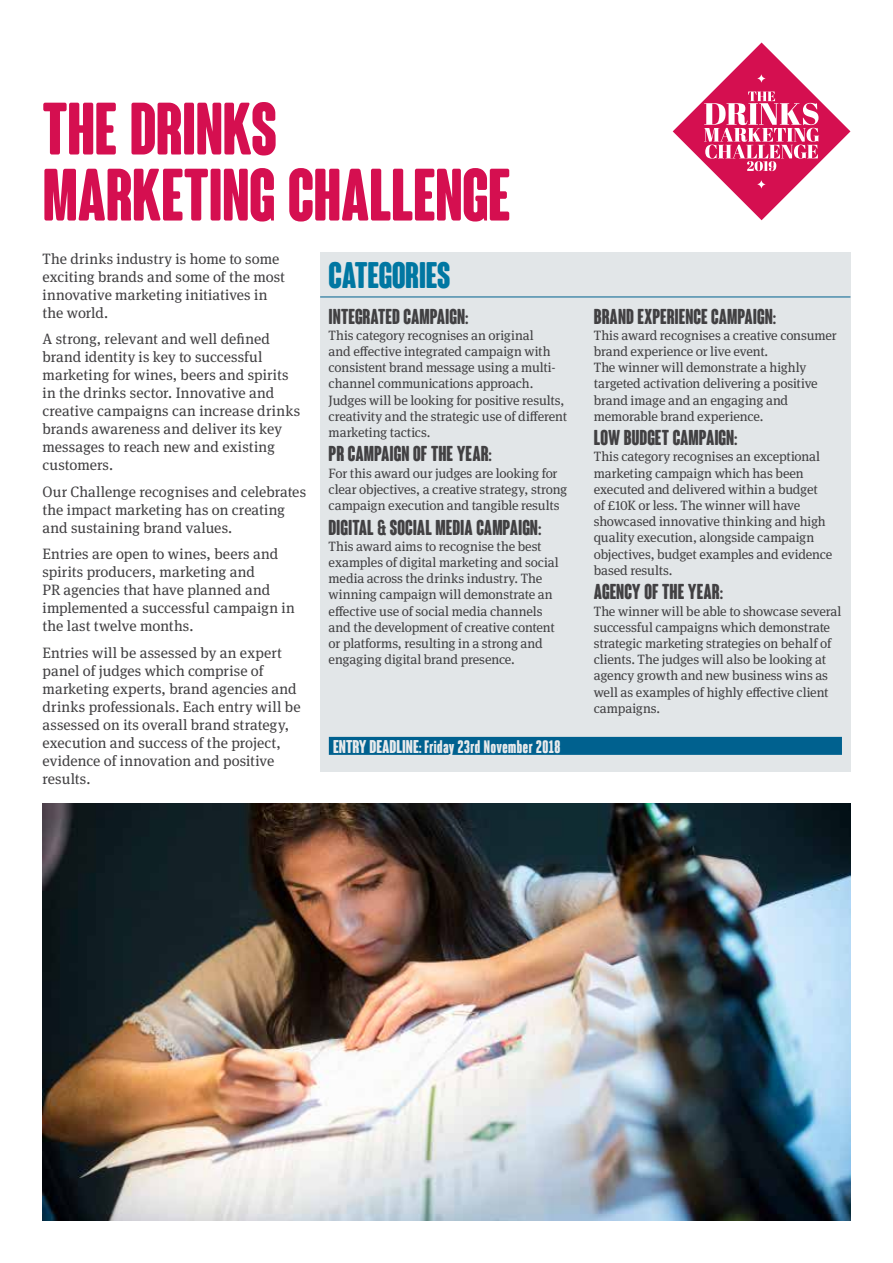
<style>
.page{position:relative;width:893px;height:1263px;background:#fff}
.page>*{position:absolute;margin:0;border:0;box-sizing:border-box;transform-origin:0 0}
.t1{font:700 condensed 72px/66px "Coluna Rounded";letter-spacing:-.005em;color:#d50f50}
.t2{font:700 condensed 36px "Coluna Rounded";letter-spacing:-.005em;color:#0077a2}
.t3{font:700 condensed 21px "Coluna Rounded";color:#414042}
.t4{font:900 18px "Heroic Condensed";color:#e9ebec}
.t5{font:15px/18px "Meta Serif OT";letter-spacing:.005em;color:#414042}
.t6{font:13.5px/16.2px "Meta Serif OT";letter-spacing:-.01em;color:#414042}
.s1{font-family:"Coluna Rounded";font-weight:700;font-stretch:condensed}
</style>
<div class="page">
<div style="left:320px;top:252px;width:530px;height:520px;background:#e2e6e8"></div>
<hr style="left:320px;top:297px;width:530px;height:1px;background:#00618f">
<img style="left:43px;top:803px;width:807px;height:417px">
<div style="left:329px;top:737px;width:513px;height:18px;background:#00618f"></div>
<svg style="left:673px;top:43px;width:177px;height:177px"></svg>
<h1 class="t1" style="left:43px;top:103px;width:469px">THE DRINKS<br>MARKETING CHALLENGE</h1>
<p class="t5" style="left:43px;top:250px;width:244px">The drinks industry is home to some exciting brands and some of the most innovative marketing initiatives in the world.</p>
<p class="t5" style="left:43px;top:330px;width:259px">A strong, relevant and well defined brand identity is key to successful marketing for wines, beers and spirits in the drinks sector. Innovative and creative campaigns can increase drinks brands awareness and deliver its key messages to reach new and existing customers.</p>
<p class="t5" style="left:43px;top:483px;width:265px">Our Challenge recognises and celebrates the impact marketing has on creating and sustaining brand values.</p>
<p class="t5" style="left:43px;top:545px;width:254px">Entries are open to wines, beers and spirits producers, marketing and<br>PR agencies that have planned and implemented a successful campaign in the last twelve months.</p>
<p class="t5" style="left:43px;top:644px;width:260px">Entries will be assessed by an expert panel of judges which comprise of marketing experts, brand agencies and drinks professionals. Each entry will be assessed on its overall brand strategy, execution and success of the project, evidence of innovation and positive results.</p>
<h2 class="t2" style="left:329px;top:255px;width:123px">CATEGORIES</h2>
<h3 class="t3" style="left:329px;top:305px;width:141px">INTEGRATED CAMPAIGN:</h3>
<p class="t6" style="left:329px;top:327px;width:240px">This category recognises an original<br>and effective integrated campaign with consistent brand message using a multi&shy;channel communications approach.<br>Judges will be looking for positive results, creativity and the strategic use of different marketing tactics.</p>
<h3 class="t3" style="left:329px;top:443px;width:165px">PR CAMPAIGN OF THE YEAR:</h3>
<p class="t6" style="left:329px;top:465px;width:240px">For this award our judges are looking for clear objectives, a creative strategy, strong campaign execution and tangible results</p>
<h3 class="t3" style="left:329px;top:516px;width:214px">DIGITAL &amp; SOCIAL MEDIA CAMPAIGN:</h3>
<p class="t6" style="left:329px;top:538px;width:232px">This award aims to recognise the best examples of digital marketing and social media across the drinks industry. The winning campaign will demonstrate an effective use of social media channels and the development of creative content or platforms, resulting in a strong and engaging digital brand presence.</p>
<h3 class="t4" style="left:333px;top:737px;width:229px"><span class="s1">ENTRY DEADLINE:</span> Friday 23rd November 2018</h3>
<h3 class="t3" style="left:594px;top:305px;width:184px">BRAND EXPERIENCE CAMPAIGN:</h3>
<p class="t6" style="left:594px;top:327px;width:245px">This award recognises a creative consumer brand experience or live event.<br>The winner will demonstrate a highly targeted activation delivering a positive brand image and an engaging and memorable brand experience.</p>
<h3 class="t3" style="left:594px;top:426px;width:145px">LOW BUDGET CAMPAIGN:</h3>
<p class="t6" style="left:594px;top:449px;width:240px">This category recognises an exceptional marketing campaign which has been executed and delivered within a budget of £10K or less. The winner will have showcased innovative thinking and high quality execution, alongside campaign objectives, budget examples and evidence based results.</p>
<h3 class="t3" style="left:594px;top:580px;width:131px">AGENCY OF THE YEAR:</h3>
<p class="t6" style="left:594px;top:603px;width:249px">The winner will be able to showcase several successful campaigns which demonstrate strategic marketing strategies on behalf of clients. The judges will also be looking at agency growth and new business wins as well as examples of highly effective client campaigns.</p>
</div>
